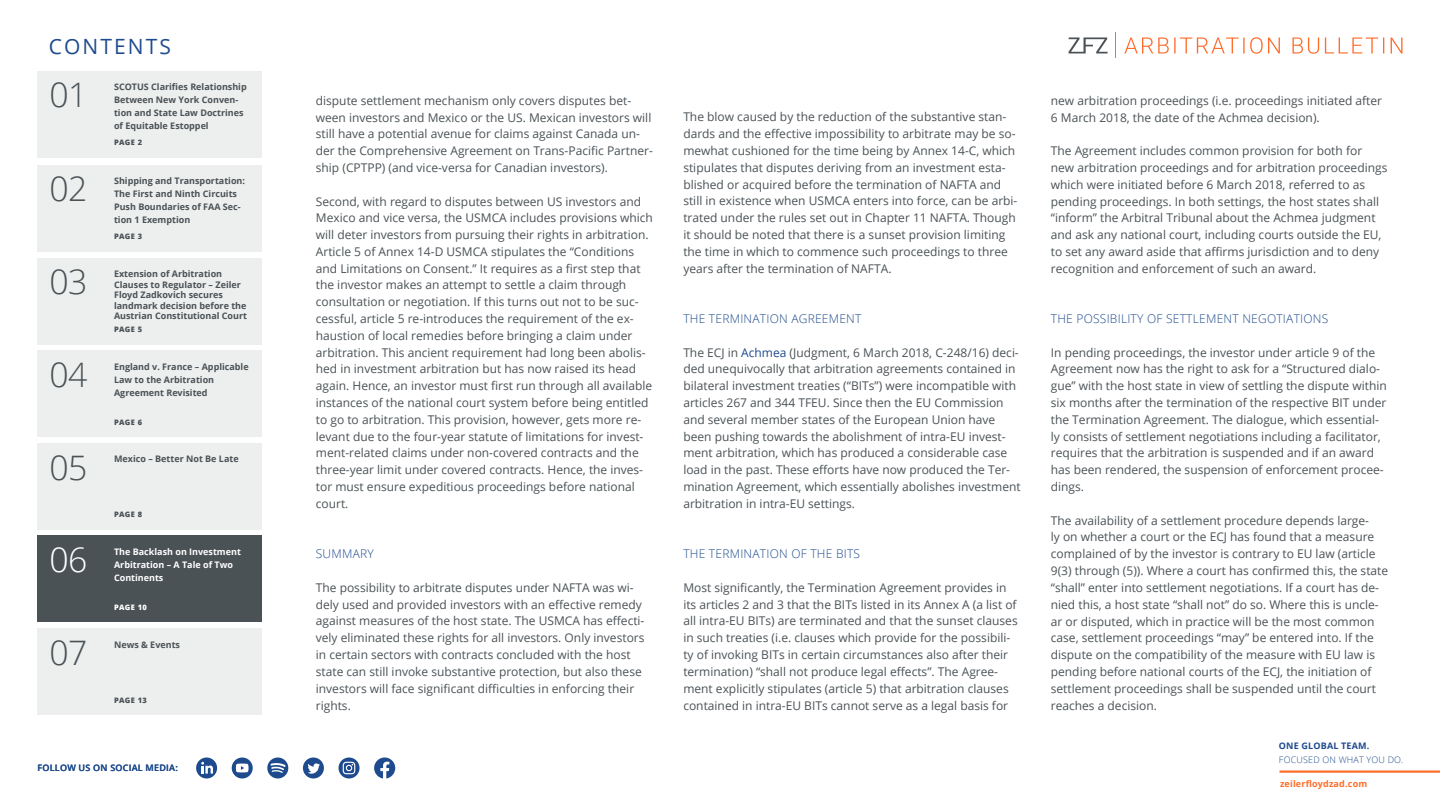
<style>
.page{position:relative;width:1440px;height:810px;background:#fff}
.page>*{position:absolute;margin:0;border:0;box-sizing:border-box;transform-origin:0 0}
.t1{font:300 33.75px "Open Sans";letter-spacing:-.025em;color:#4a5256}
.t2{font:300 33.75px "Open Sans";color:#fff}
.t3{font:21px "Open Sans";letter-spacing:.1em;color:#1e4b8d}
.t4{font:12px/16.8px "Open Sans";color:#4a5256}
.t5{font:300 12px "Open Sans";letter-spacing:.02em;color:#1e4b8d}
.t6{font:700 9px/13.1px "Open Sans";color:#4a5256}
.t7{font:700 9px/13.1px "Open Sans";color:#fff}
.t8{font:600 9px "Open Sans";letter-spacing:.025em;color:#1e4b8d}
.t9{font:300 9px "Open Sans";letter-spacing:.02em;color:#1e4b8d}
.t10{font:700 9px "Open Sans";letter-spacing:.02em;color:#ff6c2b}
.t11{font:700 9px "Open Sans";letter-spacing:.02em;color:#1e4b8d}
.t12{font:800 7.5px "Open Sans";letter-spacing:.05em;color:#4a5256}
.t13{font:800 7.5px "Open Sans";letter-spacing:.05em;color:#fff}
.s1{color:#1e4b8d}
</style>
<div class="page">
<hr style="left:1280px;top:771px;width:160px;height:2px;background:#ff6c2b">
<svg style="left:1069px;top:37px;width:39px;height:16px"></svg>
<svg style="left:1124px;top:37px;width:278px;height:17px"></svg>
<svg style="left:232px;top:758px;width:21px;height:21px"></svg>
<svg style="left:236px;top:764px;width:13px;height:8px"></svg>
<div style="left:303px;top:758px;width:21px;height:21px;background:#1e4b8d;border-radius:50%"></div>
<svg style="left:307px;top:763px;width:13px;height:11px"></svg>
<svg style="left:339px;top:758px;width:21px;height:21px"></svg>
<svg style="left:343px;top:762px;width:12px;height:12px"></svg>
<div style="left:196px;top:758px;width:21px;height:21px;background:#1e4b8d;border-radius:50%"></div>
<svg style="left:201px;top:762px;width:12px;height:12px"></svg>
<svg style="left:374px;top:758px;width:21px;height:21px"></svg>
<svg style="left:267px;top:758px;width:21px;height:21px"></svg>
<div style="left:38px;top:629px;width:224px;height:86px;background:#edeeee"></div>
<div style="left:38px;top:536px;width:224px;height:86px;background:#4a5256"></div>
<div style="left:38px;top:71px;width:224px;height:86px;background:#edeeee"></div>
<div style="left:38px;top:165px;width:224px;height:87px;background:#edeeee"></div>
<div style="left:38px;top:258px;width:224px;height:86px;background:#edeeee"></div>
<div style="left:38px;top:351px;width:224px;height:86px;background:#edeeee"></div>
<div style="left:38px;top:443px;width:224px;height:87px;background:#edeeee"></div>
<h2 class="t3" style="left:49px;top:32px;width:124px">CONTENTS</h2>
<h1 class="t1" style="left:50px;top:72px;width:39px">01</h1>
<h1 class="t1" style="left:50px;top:166px;width:39px">02</h1>
<h1 class="t1" style="left:50px;top:259px;width:39px">03</h1>
<h1 class="t1" style="left:50px;top:352px;width:39px">04</h1>
<h1 class="t1" style="left:50px;top:444px;width:39px">05</h1>
<h1 class="t2" style="left:50px;top:537px;width:39px">06</h1>
<h1 class="t1" style="left:50px;top:630px;width:39px">07</h1>
<p class="t6" style="left:114px;top:80px;width:134px">SCOTUS Clarifies Relationship<br>Between New York Conven&shy;tion and State Law Doctrines of Equitable Estoppel</p>
<p class="t12" style="left:114px;top:136px;width:30px">PAGE 2</p>
<p class="t6" style="left:114px;top:174px;width:132px">Shipping and Transportation:<br>The First and Ninth Circuits<br>Push Boundaries of FAA Sec&shy;tion 1 Exemption</p>
<p class="t12" style="left:114px;top:231px;width:30px">PAGE 3</p>
<p class="t6" style="left:114px;top:268px;width:135px;line-height:10.5px">Extension of Arbitration<br>Clauses to Regulator – Zeiler<br>Floyd Zadkovich secures landmark decision before the<br>Austrian Constitutional Court</p>
<p class="t12" style="left:114px;top:324px;width:30px">PAGE 5</p>
<p class="t6" style="left:114px;top:360px;width:136px">England v. France – Applicable<br>Law to the Arbitration</p>
<p class="t6" style="left:114px;top:386px;width:95px">Agreement Revisited</p>
<p class="t12" style="left:114px;top:416px;width:30px">PAGE 6</p>
<p class="t6" style="left:114px;top:452px;width:126px">Mexico – Better Not Be Late</p>
<p class="t12" style="left:114px;top:509px;width:30px">PAGE 8</p>
<p class="t7" style="left:114px;top:544px;width:128px">The Backlash on Investment<br>Arbitration – A Tale of Two</p>
<p class="t7" style="left:114px;top:571px;width:51px">Continents</p>
<p class="t13" style="left:114px;top:601px;width:34px">PAGE 10</p>
<p class="t6" style="left:114px;top:637px;width:68px">News &amp; Events</p>
<p class="t12" style="left:114px;top:694px;width:34px">PAGE 13</p>
<p class="t8" style="left:38px;top:762px;width:142px">FOLLOW US ON SOCIAL MEDIA:</p>
<p class="t4" style="left:316px;top:92px;width:339px">dispute settlement mechanism only covers disputes bet&shy;ween investors and Mexico or the US. Mexican investors will still have a potential avenue for claims against Canada un&shy;der the Comprehensive Agreement on Trans-Pacific Partner&shy;ship (CPTPP) (and vice-versa for Canadian investors).</p>
<p class="t4" style="left:316px;top:192px;width:339px">Second, with regard to disputes between US investors and Mexico and vice versa, the USMCA includes provisions which will deter investors from pursuing their rights in arbitration.<br>Article 5 of Annex 14-D USMCA stipulates the “Conditions and Limitations on Consent.” It requires as a first step that the investor makes an attempt to settle a claim through consultation or negotiation. If this turns out not to be suc&shy;cessful, article 5 re-introduces the requirement of the ex&shy;haustion of local remedies before bringing a claim under arbitration. This ancient requirement had long been abolis&shy;hed in investment arbitration but has now raised its head again. Hence, an investor must first run through all available instances of the national court system before being entitled to go to arbitration. This provision, however, gets more re&shy;levant due to the four-year statute of limitations for invest&shy;ment-related claims under non-covered contracts and the three-year limit under covered contracts. Hence, the inves&shy;tor must ensure expeditious proceedings before national court.</p>
<p class="t5" style="left:316px;top:546px;width:59px">SUMMARY</p>
<p class="t4" style="left:316px;top:579px;width:330px">The possibility to arbitrate disputes under NAFTA was wi&shy;dely used and provided investors with an effective remedy against measures of the host state. The USMCA has effecti&shy;vely eliminated these rights for all investors. Only investors in certain sectors with contracts concluded with the host state can still invoke substantive protection, but also these investors will face significant difficulties in enforcing their rights.</p>
<p class="t4" style="left:683px;top:108px;width:336px">The blow caused by the reduction of the substantive stan&shy;dards and the effective impossibility to arbitrate may be so&shy;mewhat cushioned for the time being by Annex 14-C, which stipulates that disputes deriving from an investment esta&shy;blished or acquired before the termination of NAFTA and still in existence when USMCA enters into force, can be arbi&shy;trated under the rules set out in Chapter 11 NAFTA. Though it should be noted that there is a sunset provision limiting the time in which to commence such proceedings to three years after the termination of NAFTA.</p>
<p class="t5" style="left:683px;top:311px;width:180px">THE TERMINATION AGREEMENT</p>
<p class="t4" style="left:683px;top:344px;width:339px">The ECJ in <span class="s1">Achmea</span> (Judgment, 6 March 2018, C-248/16) deci&shy;ded unequivocally that arbitration agreements contained in bilateral investment treaties (“BITs”) were incompatible with articles 267 and 344 TFEU. Since then the EU Commission and several member states of the European Union have been pushing towards the abolishment of intra-EU invest&shy;ment arbitration, which has produced a considerable case load in the past. These efforts have now produced the Ter&shy;mination Agreement, which essentially abolishes investment arbitration in intra-EU settings.</p>
<p class="t5" style="left:683px;top:546px;width:178px">THE TERMINATION OF THE BITS</p>
<p class="t4" style="left:683px;top:579px;width:336px">Most significantly, the Termination Agreement provides in its articles 2 and 3 that the BITs listed in its Annex A (a list of all intra-EU BITs) are terminated and that the sunset clauses in such treaties (i.e. clauses which provide for the possibili&shy;ty of invoking BITs in certain circumstances also after their termination) “shall not produce legal effects”. The Agree&shy;ment explicitly stipulates (article 5) that arbitration clauses contained in intra-EU BITs cannot serve as a legal basis for</p>
<p class="t4" style="left:1051px;top:92px;width:333px">new arbitration proceedings (i.e. proceedings initiated after<br>6 March 2018, the date of the Achmea decision).</p>
<p class="t4" style="left:1051px;top:142px;width:338px">The Agreement includes common provision for both for new arbitration proceedings and for arbitration proceedings which were initiated before 6 March 2018, referred to as pending proceedings. In both settings, the host states shall “inform” the Arbitral Tribunal about the Achmea judgment and ask any national court, including courts outside the EU, to set any award aside that affirms jurisdiction and to deny recognition and enforcement of such an award.</p>
<p class="t5" style="left:1051px;top:311px;width:279px">THE POSSIBILITY OF SETTLEMENT NEGOTIATIONS</p>
<p class="t4" style="left:1051px;top:344px;width:337px">In pending proceedings, the investor under article 9 of the Agreement now has the right to ask for a “Structured dialo&shy;gue” with the host state in view of settling the dispute within six months after the termination of the respective BIT under the Termination Agreement. The dialogue, which essential&shy;ly consists of settlement negotiations including a facilitator, requires that the arbitration is suspended and if an award has been rendered, the suspension of enforcement procee&shy;dings.</p>
<p class="t4" style="left:1051px;top:512px;width:339px">The availability of a settlement procedure depends large-<br>ly on whether a court or the ECJ has found that a measure complained of by the investor is contrary to EU law (article 9(3) through (5)). Where a court has confirmed this, the state “shall” enter into settlement negotiations. If a court has de&shy;nied this, a host state “shall not” do so. Where this is uncle&shy;ar or disputed, which in practice will be the most common case, settlement proceedings “may” be entered into. If the dispute on the compatibility of the measure with EU law is pending before national courts of the ECJ, the initiation of settlement proceedings shall be suspended until the court reaches a decision.</p>
<p class="t11" style="left:1279px;top:740px;width:92px">ONE GLOBAL TEAM.</p>
<p class="t9" style="left:1279px;top:753px;width:126px">FOCUSED ON WHAT YOU DO.</p>
<p class="t10" style="left:1280px;top:778px;width:89px">zeilerfloydzad.com</p>
</div>
